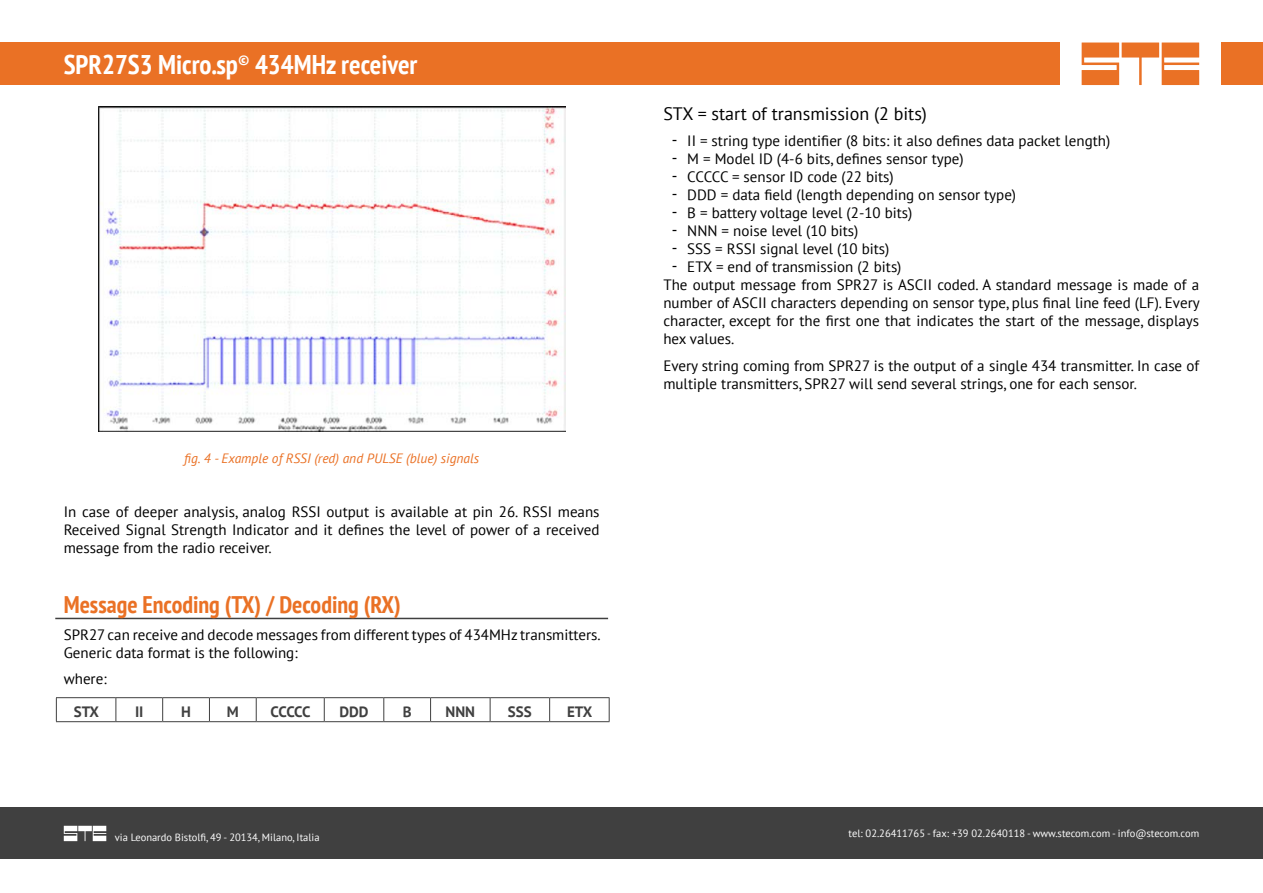
<style>
.page{position:relative;width:1263px;height:893px;background:#fff}
.page>*{position:absolute;margin:0;border:0;box-sizing:border-box;transform-origin:0 0}
.t1{font:700 condensed 27px "PT Sans";color:#fff}
.t2{font:700 condensed 24px "PT Sans";color:#ea7125}
.t3{font:18px "PT Sans";color:#000}
.t4{font:15px/18px "PT Sans";color:#000}
.t5{font:700 15px "PT Sans";color:#404040}
.t6{font:italic 13.5px "PT Sans";color:#ea7125}
.t7{font:10.5px "PT Sans";color:#fff}
.s1{font-stretch:condensed;font-size:19.5px}
</style>
<div class="page">
<div style="left:0;top:808px;width:1263px;height:51px;background:#404040"></div>
<svg style="left:64px;top:826px;width:42px;height:15px"></svg>
<div style="left:0;top:43px;width:1263px;height:42px;background:#ea7125"></div>
<div style="left:1060px;top:21px;width:160px;height:85px;background:#fff"></div>
<svg style="left:1082px;top:43px;width:117px;height:42px"></svg>
<img style="left:98px;top:106px;width:468px;height:326px">
<hr style="left:55px;top:618px;width:553px;height:1px;background:#404040">
<hr style="left:56px;top:697px;width:60px;height:1px;background:#404040">
<svg style="left:56px;top:698px;width:1px;height:23px"></svg>
<hr style="left:116px;top:697px;width:47px;height:1px;background:#404040">
<svg style="left:116px;top:698px;width:1px;height:23px"></svg>
<hr style="left:163px;top:697px;width:46px;height:1px;background:#404040">
<svg style="left:162px;top:698px;width:1px;height:23px"></svg>
<hr style="left:209px;top:697px;width:47px;height:1px;background:#404040">
<svg style="left:209px;top:698px;width:1px;height:23px"></svg>
<hr style="left:256px;top:697px;width:68px;height:1px;background:#404040">
<svg style="left:256px;top:698px;width:1px;height:23px"></svg>
<hr style="left:324px;top:697px;width:60px;height:1px;background:#404040">
<svg style="left:324px;top:698px;width:1px;height:23px"></svg>
<hr style="left:384px;top:697px;width:47px;height:1px;background:#404040">
<svg style="left:383px;top:698px;width:1px;height:23px"></svg>
<hr style="left:431px;top:697px;width:59px;height:1px;background:#404040">
<svg style="left:430px;top:698px;width:1px;height:23px"></svg>
<hr style="left:490px;top:697px;width:60px;height:1px;background:#404040">
<svg style="left:490px;top:698px;width:1px;height:23px"></svg>
<hr style="left:550px;top:697px;width:59px;height:1px;background:#404040">
<svg style="left:549px;top:698px;width:1px;height:23px"></svg>
<svg style="left:609px;top:698px;width:1px;height:23px"></svg>
<hr style="left:56px;top:721px;width:60px;height:1px;background:#404040">
<hr style="left:116px;top:721px;width:47px;height:1px;background:#404040">
<hr style="left:163px;top:721px;width:46px;height:1px;background:#404040">
<hr style="left:209px;top:721px;width:47px;height:1px;background:#404040">
<hr style="left:256px;top:721px;width:68px;height:1px;background:#404040">
<hr style="left:324px;top:721px;width:60px;height:1px;background:#404040">
<hr style="left:384px;top:721px;width:47px;height:1px;background:#404040">
<hr style="left:431px;top:721px;width:59px;height:1px;background:#404040">
<hr style="left:490px;top:721px;width:60px;height:1px;background:#404040">
<hr style="left:550px;top:721px;width:59px;height:1px;background:#404040">
<h1 class="t1" style="left:64px;top:46px;width:355px">SPR27S3 Micro.sp<sup>©</sup> 434MHz receiver</h1>
<p class="t6" style="left:184px;top:450px;width:297px">fig. 4 - Example of RSSI (red) and PULSE (blue) signals</p>
<p class="t4" style="left:64px;top:502px;width:537px;text-align:justify">In case of deeper analysis, analog RSSI output is available at pin 26. RSSI means Received Signal Strength Indicator and it defines the level of power of a received message from the radio receiver.</p>
<h2 class="t2" style="left:64px;top:589px;width:338px">Message Encoding (TX) / Decoding (RX)</h2>
<p class="t4" style="left:64px;top:625px;width:538px">SPR27 can receive and decode messages from different types of 434MHz transmitters.<br>Generic data format is the following:</p>
<p class="t4" style="left:64px;top:670px;width:44px">where:</p>
<p class="t5" style="left:74px;top:702px;width:27px">STX</p>
<p class="t5" style="left:135px;top:702px;width:10px">II</p>
<p class="t5" style="left:181px;top:702px;width:11px">H</p>
<p class="t5" style="left:227px;top:702px;width:13px">M</p>
<p class="t5" style="left:271px;top:702px;width:41px">CCCCC</p>
<p class="t5" style="left:340px;top:702px;width:31px">DDD</p>
<p class="t5" style="left:403px;top:702px;width:10px">B</p>
<p class="t5" style="left:446px;top:702px;width:31px">NNN</p>
<p class="t5" style="left:508px;top:702px;width:25px">SSS</p>
<p class="t5" style="left:567px;top:702px;width:27px">ETX</p>
<p class="t3" style="left:663px;top:102px;width:265px">STX = start of transmission (2 bits)</p>
<p class="t4" style="left:672px;top:132px;width:440px"><span class="s1">-</span> II = string type identifier (8 bits: it also defines data packet length)</p>
<p class="t4" style="left:672px;top:150px;width:293px"><span class="s1">-</span> M = Model ID (4-6 bits, defines sensor type)</p>
<p class="t4" style="left:672px;top:168px;width:223px"><span class="s1">-</span> CCCCC = sensor ID code (22 bits)</p>
<p class="t4" style="left:672px;top:186px;width:346px"><span class="s1">-</span> DDD = data field (length depending on sensor type)</p>
<p class="t4" style="left:672px;top:204px;width:242px"><span class="s1">-</span> B = battery voltage level (2-10 bits)</p>
<p class="t4" style="left:672px;top:222px;width:188px"><span class="s1">-</span> NNN = noise level (10 bits)</p>
<p class="t4" style="left:672px;top:240px;width:219px"><span class="s1">-</span> SSS = RSSI signal level (10 bits)</p>
<p class="t4" style="left:663px;top:258px;width:538px;text-indent:9px"><span class="s1">-</span> ETX = end of transmission (2 bits)<br>The output message from SPR27 is ASCII coded. A standard message is made of a number of ASCII characters depending on sensor type, plus final line feed (LF). Every character, except for the first one that indicates the start of the message, displays hex values.</p>
<p class="t4" style="left:663px;top:356px;width:537px">Every string coming from SPR27 is the output of a single 434 transmitter. In case of multiple transmitters, SPR27 will send several strings, one for each sensor.</p>
<p class="t7" style="left:115px;top:831px;width:206px">via Leonardo Bistolfi, 49 - 20134, Milano, Italia</p>
<p class="t7" style="left:849px;top:827px;width:352px">tel: 02.26411765 - fax: +39 02.2640118 - www.stecom.com - info@stecom.com</p>
</div>
